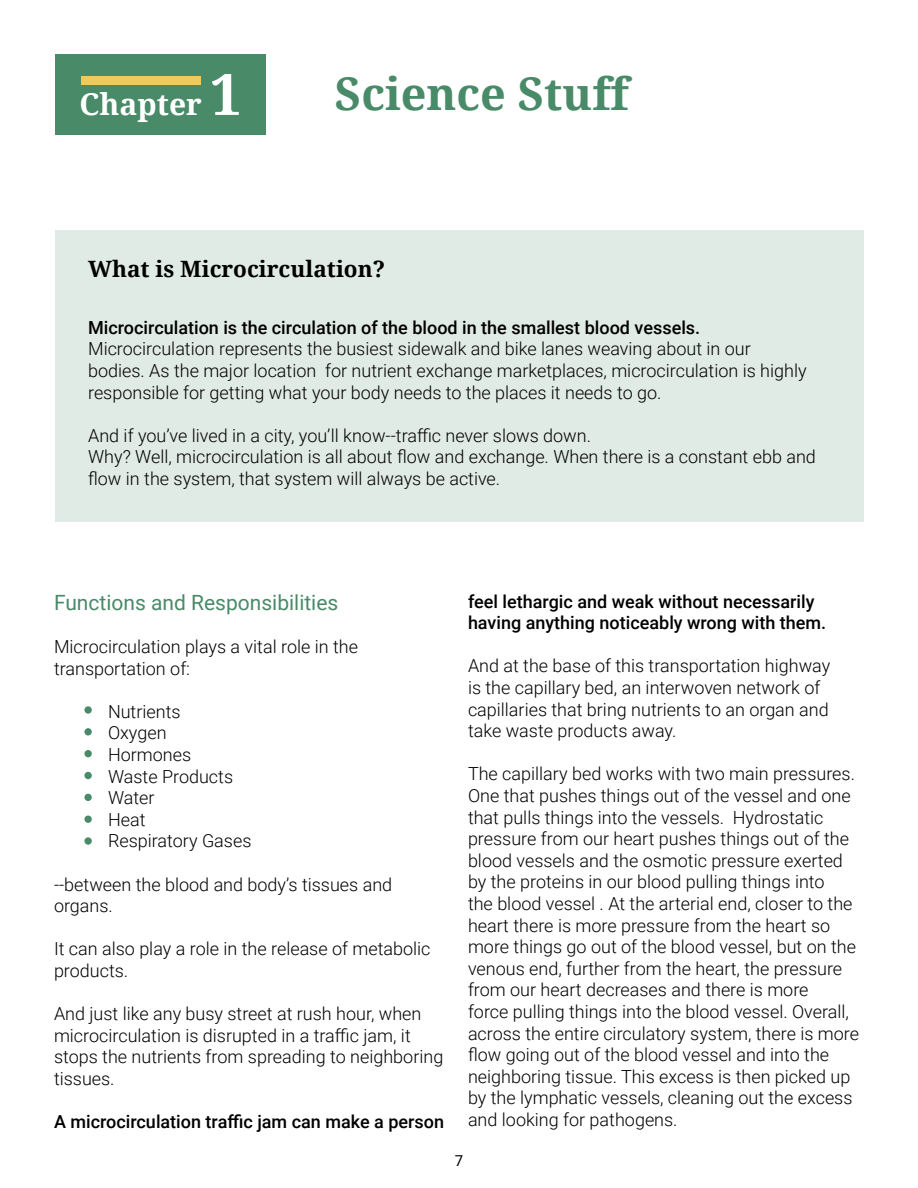
<style>
.page{position:relative;width:918px;height:1188px;background:#fff}
.page>*{position:absolute;margin:0;border:0;box-sizing:border-box;transform-origin:0 0}
.t1{font:700 45px "Noto Serif";color:#498a68}
.t2{font:700 30px "Noto Serif";color:#fff}
.t3{font:700 22.5px "Noto Serif";color:#000}
.t4{font:21px "Roboto";color:#498a68}
.t5{font:300 18px/21.6px "Roboto";color:#000}
.t6{font:500 18px/21.6px "Roboto";color:#000}
.t7{font:15px "Roboto";color:#000}
.s1{font-size:57px}
</style>
<div class="page">
<div style="left:56px;top:230px;width:808px;height:292px;background:#e0ebe5"></div>
<div style="left:55px;top:54px;width:211px;height:81px;background:#498a68"></div>
<div style="left:81px;top:76px;width:120px;height:9px;background:#eec95b"></div>
<div style="left:84px;top:706px;width:8px;height:8px;background:#498a68;border-radius:50%"></div>
<div style="left:84px;top:728px;width:8px;height:8px;background:#498a68;border-radius:50%"></div>
<div style="left:84px;top:750px;width:8px;height:7px;background:#498a68;border-radius:50%"></div>
<div style="left:84px;top:772px;width:8px;height:7px;background:#498a68;border-radius:50%"></div>
<div style="left:84px;top:794px;width:8px;height:7px;background:#498a68;border-radius:50%"></div>
<div style="left:84px;top:816px;width:8px;height:7px;background:#498a68;border-radius:50%"></div>
<div style="left:84px;top:837px;width:8px;height:8px;background:#498a68;border-radius:50%"></div>
<h2 class="t2" style="left:80px;top:83px;width:163px">Chapter <span class="s1">1</span></h2>
<h1 class="t1" style="left:335px;top:62px;width:295px">Science Stuff</h1>
<p class="t3" style="left:88px;top:253px;width:298px">What is Microcirculation?</p>
<p class="t6" style="left:88px;top:316px;width:614px">Microcirculation is the circulation of the blood in the smallest blood vessels.</p>
<p class="t5" style="left:88px;top:338px;width:720px">Microcirculation represents the busiest sidewalk and bike lanes weaving about in our bodies. As the major location for nutrient exchange marketplaces, microcirculation is highly responsible for getting what your body needs to the places it needs to go.</p>
<p class="t5" style="left:88px;top:424px;width:729px">And if you’ve lived in a city, you’ll know--traffic never slows down.<br>Why? Well, microcirculation is all about flow and exchange. When there is a constant ebb and flow in the system, that system will always be active.</p>
<p class="t4" style="left:54px;top:588px;width:286px">Functions and Responsibilities</p>
<p class="t5" style="left:54px;top:635px;width:306px">Microcirculation plays a vital role in the transportation of:</p>
<p class="t5" style="left:108px;top:700px;width:145px">Nutrients<br>Oxygen<br>Hormones<br>Waste Products<br>Water<br>Heat<br>Respiratory Gases</p>
<p class="t5" style="left:54px;top:873px;width:340px">--between the blood and body’s tissues and organs.</p>
<p class="t5" style="left:54px;top:937px;width:378px">It can also play a role in the release of metabolic products.</p>
<p class="t5" style="left:54px;top:1002px;width:391px">And just like any busy street at rush hour, when microcirculation is disrupted in a traffic jam, it stops the nutrients from spreading to neighboring tissues.</p>
<p class="t6" style="left:54px;top:1110px;width:392px">A microcirculation traffic jam can make a person</p>
<p class="t6" style="left:468px;top:590px;width:360px">feel lethargic and weak without necessarily having anything noticeably wrong with them.</p>
<p class="t5" style="left:468px;top:654px;width:364px">And at the base of this transportation highway is the capillary bed, an interwoven network of capillaries that bring nutrients to an organ and take waste products away.</p>
<p class="t5" style="left:468px;top:762px;width:393px">The capillary bed works with two main pressures.<br>One that pushes things out of the vessel and one that pulls things into the vessels. Hydrostatic pressure from our heart pushes things out of the blood vessels and the osmotic pressure exerted by the proteins in our blood pulling things into<br>the blood vessel . At the arterial end, closer to the heart there is more pressure from the heart so more things go out of the blood vessel, but on the venous end, further from the heart, the pressure from our heart decreases and there is more<br>force pulling things into the blood vessel. Overall, across the entire circulatory system, there is more flow going out of the blood vessel and into the neighboring tissue. This excess is then picked up by the lymphatic vessels, cleaning out the excess and looking for pathogens.</p>
<p class="t7" style="left:455px;top:1150px;width:10px">7</p>
</div>
